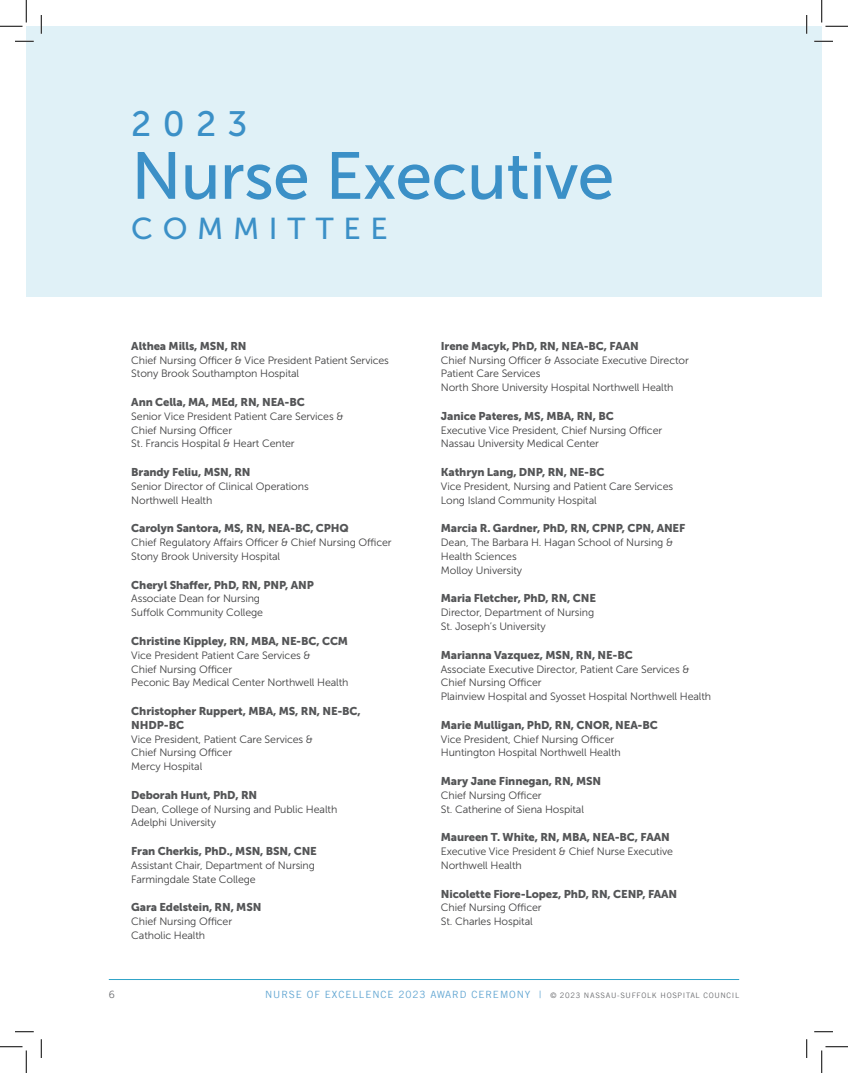
<style>
.page{position:relative;width:848px;height:1073px;background:#fff}
.page>*{position:absolute;margin:0;border:0;box-sizing:border-box;transform-origin:0 0}
.HANYS_Hyphenation{font:66.25px "Museo Sans 500";letter-spacing:-.01em;color:#3b90c7}
.HANYS_Hyphenation-2{font:35.25px "Museo Sans 500";color:#3b90c7}
.HANYS_Hyphenation-3{font:30.25px "Museo Sans 500";letter-spacing:.32em;color:#3b90c7}
.Committee_name{font:11.25px/13.8px "Museo Sans 900";letter-spacing:-.01em;color:#545557}
.Committee_details{font:10.62px/13.8px "Museo Sans 300";letter-spacing:-.01em;color:#3e3e3f}
.t1{font:10px "Trade Gothic LT";letter-spacing:.09em;color:#62a6d2}
.t2{font:10px "Trade Gothic LT";color:#6c6d70}
.s1{font-size:7.5px;color:#6c6d70}
</style>
<div class="page">
<hr style="left:109px;top:979px;width:630px;height:1px;background:#2fa3c8">
<div style="left:26px;top:26px;width:795px;height:270px;background:#e0f1f7"></div>
<svg style="left:15px;top:40px;width:19px;height:2px"></svg>
<svg style="left:814px;top:40px;width:18px;height:2px"></svg>
<svg style="left:15px;top:1031px;width:19px;height:1px"></svg>
<svg style="left:814px;top:1031px;width:18px;height:1px"></svg>
<svg style="left:40px;top:15px;width:2px;height:19px"></svg>
<svg style="left:40px;top:1039px;width:2px;height:19px"></svg>
<svg style="left:806px;top:15px;width:1px;height:19px"></svg>
<svg style="left:806px;top:1039px;width:1px;height:19px"></svg>
<svg style="left:0;top:0;width:27px;height:27px"></svg>
<svg style="left:0;top:1046px;width:27px;height:26px"></svg>
<svg style="left:821px;top:0;width:27px;height:27px"></svg>
<svg style="left:821px;top:1046px;width:27px;height:26px"></svg>
<p class="HANYS_Hyphenation-2" style="left:131px;top:105px;width:118px">2023</p>
<p class="HANYS_Hyphenation" style="left:131px;top:140px;width:484px">Nurse Executive</p>
<p class="HANYS_Hyphenation-3" style="left:131px;top:212px;width:258px">COMMITTEE</p>
<p class="Committee_name" style="left:131px;top:339px;width:117px">Althea Mills, MSN, RN</p>
<p class="Committee_details" style="left:131px;top:353px;width:259px">Chief Nursing Officer &amp; Vice President Patient Services</p>
<p class="Committee_details" style="left:131px;top:367px;width:169px">Stony Brook Southampton Hospital</p>
<p class="Committee_name" style="left:131px;top:395px;width:175px">Ann Cella, MA, MEd, RN, NEA-BC</p>
<p class="Committee_details" style="left:131px;top:409px;width:214px">Senior Vice President Patient Care Services &amp;<br>Chief Nursing Officer</p>
<p class="Committee_details" style="left:131px;top:437px;width:165px">St. Francis Hospital &amp; Heart Center</p>
<p class="Committee_name" style="left:131px;top:465px;width:121px">Brandy Feliu, MSN, RN</p>
<p class="Committee_details" style="left:131px;top:479px;width:179px">Senior Director of Clinical Operations</p>
<p class="Committee_details" style="left:131px;top:493px;width:83px">Northwell Health</p>
<p class="Committee_name" style="left:131px;top:521px;width:219px">Carolyn Santora, MS, RN, NEA-BC, CPHQ</p>
<p class="Committee_details" style="left:131px;top:535px;width:262px">Chief Regulatory Affairs Officer &amp; Chief Nursing Officer</p>
<p class="Committee_details" style="left:131px;top:549px;width:150px">Stony Brook University Hospital</p>
<p class="Committee_name" style="left:131px;top:578px;width:184px">Cheryl Shaffer, PhD, RN, PNP, ANP</p>
<p class="Committee_details" style="left:131px;top:592px;width:130px">Associate Dean for Nursing</p>
<p class="Committee_details" style="left:131px;top:605px;width:133px">Suffolk Community College</p>
<p class="Committee_name" style="left:131px;top:634px;width:218px">Christine Kippley, RN, MBA, NE-BC, CCM</p>
<p class="Committee_details" style="left:131px;top:648px;width:181px">Vice President Patient Care Services &amp;<br>Chief Nursing Officer</p>
<p class="Committee_details" style="left:131px;top:675px;width:219px">Peconic Bay Medical Center Northwell Health</p>
<p class="Committee_name" style="left:131px;top:704px;width:231px">Christopher Ruppert, MBA, MS, RN, NE-BC,<br>NHDP-BC</p>
<p class="Committee_details" style="left:131px;top:732px;width:183px">Vice President, Patient Care Services &amp;<br>Chief Nursing Officer</p>
<p class="Committee_details" style="left:131px;top:759px;width:72px">Mercy Hospital</p>
<p class="Committee_name" style="left:131px;top:788px;width:127px">Deborah Hunt, PhD, RN</p>
<p class="Committee_details" style="left:131px;top:802px;width:207px">Dean, College of Nursing and Public Health</p>
<p class="Committee_details" style="left:131px;top:815px;width:86px">Adelphi University</p>
<p class="Committee_name" style="left:131px;top:844px;width:187px">Fran Cherkis, PhD., MSN, BSN, CNE</p>
<p class="Committee_details" style="left:131px;top:858px;width:185px">Assistant Chair, Department of Nursing</p>
<p class="Committee_details" style="left:131px;top:872px;width:126px">Farmingdale State College</p>
<p class="Committee_name" style="left:131px;top:900px;width:132px">Gara Edelstein, RN, MSN</p>
<p class="Committee_details" style="left:131px;top:914px;width:102px">Chief Nursing Officer</p>
<p class="Committee_details" style="left:131px;top:928px;width:75px">Catholic Health</p>
<p class="Committee_name" style="left:441px;top:339px;width:199px">Irene Macyk, PhD, RN, NEA-BC, FAAN</p>
<p class="Committee_details" style="left:441px;top:353px;width:249px">Chief Nursing Officer &amp; Associate Executive Director<br>Patient Care Services</p>
<p class="Committee_details" style="left:441px;top:380px;width:234px">North Shore University Hospital Northwell Health</p>
<p class="Committee_name" style="left:441px;top:409px;width:174px">Janice Pateres, MS, MBA, RN, BC</p>
<p class="Committee_details" style="left:441px;top:423px;width:223px">Executive Vice President, Chief Nursing Officer</p>
<p class="Committee_details" style="left:441px;top:437px;width:160px">Nassau University Medical Center</p>
<p class="Committee_name" style="left:441px;top:465px;width:165px">Kathryn Lang, DNP, RN, NE-BC</p>
<p class="Committee_details" style="left:441px;top:479px;width:234px">Vice President, Nursing and Patient Care Services</p>
<p class="Committee_details" style="left:441px;top:493px;width:157px">Long Island Community Hospital</p>
<p class="Committee_name" style="left:441px;top:521px;width:246px">Marcia R. Gardner, PhD, RN, CPNP, CPN, ANEF</p>
<p class="Committee_details" style="left:441px;top:535px;width:234px">Dean, The Barbara H. Hagan School of Nursing &amp;<br>Health Sciences</p>
<p class="Committee_details" style="left:441px;top:563px;width:83px">Molloy University</p>
<p class="Committee_name" style="left:441px;top:591px;width:157px">Maria Fletcher, PhD, RN, CNE</p>
<p class="Committee_details" style="left:441px;top:605px;width:155px">Director, Department of Nursing</p>
<p class="Committee_details" style="left:441px;top:619px;width:106px">St. Joseph’s University</p>
<p class="Committee_name" style="left:441px;top:648px;width:193px">Marianna Vazquez, MSN, RN, NE-BC</p>
<p class="Committee_details" style="left:441px;top:662px;width:250px">Associate Executive Director, Patient Care Services &amp;<br>Chief Nursing Officer</p>
<p class="Committee_details" style="left:441px;top:689px;width:272px">Plainview Hospital and Syosset Hospital Northwell Health</p>
<p class="Committee_name" style="left:441px;top:718px;width:218px">Marie Mulligan, PhD, RN, CNOR, NEA-BC</p>
<p class="Committee_details" style="left:441px;top:732px;width:175px">Vice President, Chief Nursing Officer</p>
<p class="Committee_details" style="left:441px;top:745px;width:181px">Huntington Hospital Northwell Health</p>
<p class="Committee_name" style="left:441px;top:774px;width:162px">Mary Jane Finnegan, RN, MSN</p>
<p class="Committee_details" style="left:441px;top:788px;width:102px">Chief Nursing Officer</p>
<p class="Committee_details" style="left:441px;top:802px;width:145px">St. Catherine of Siena Hospital</p>
<p class="Committee_name" style="left:441px;top:830px;width:230px">Maureen T. White, RN, MBA, NEA-BC, FAAN</p>
<p class="Committee_details" style="left:441px;top:844px;width:233px">Executive Vice President &amp; Chief Nurse Executive</p>
<p class="Committee_details" style="left:441px;top:858px;width:83px">Northwell Health</p>
<p class="Committee_name" style="left:441px;top:886px;width:238px">Nicolette Fiore-Lopez, PhD, RN, CENP, FAAN</p>
<p class="Committee_details" style="left:441px;top:900px;width:102px">Chief Nursing Officer</p>
<p class="Committee_details" style="left:441px;top:914px;width:93px">St. Charles Hospital</p>
<p class="t2" style="left:109px;top:988px;width:8px">6</p>
<p class="t1" style="left:265px;top:988px;width:475px">NURSE OF EXCELLENCE 2023 AWARD CEREMONY | <span class="s1">© 2023 NASSAU-SUFFOLK HOSPITAL COUNCIL</span></p>
</div>
